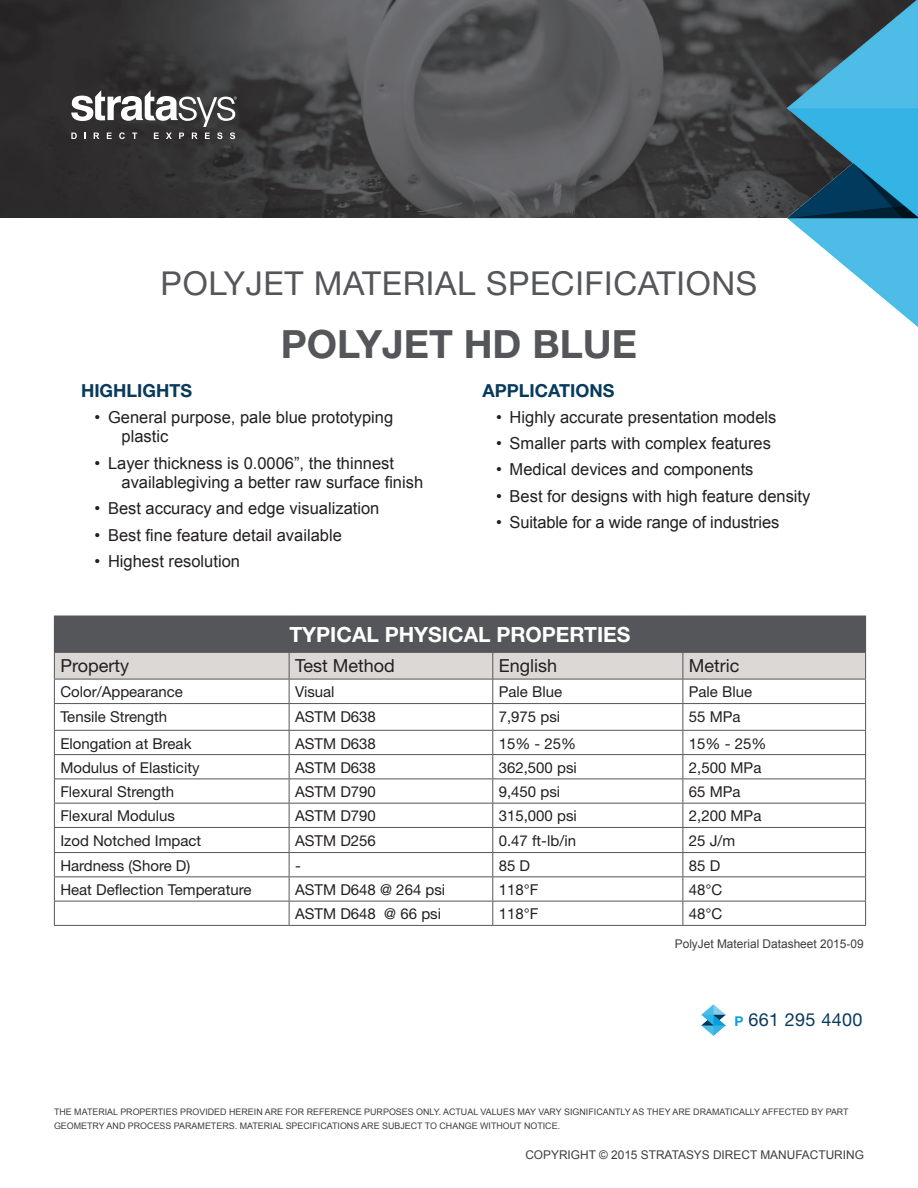
<style>
.page{position:relative;width:918px;height:1188px;background:#fff}
.page>*{position:absolute;margin:0;border:0;box-sizing:border-box;transform-origin:0 0}
.Helvetica_75_Bold{font:700 39px "Helvetica Neue LT Std";color:#555659}
.Helvetica_Roman_55{font:33px "Helvetica Neue LT Std";letter-spacing:.02em;color:#555659}
.Helvetica_75_Bold-2{font:700 21px "Helvetica Neue LT Std";color:#fff}
.Helvetica_Roman_55-2{font:18px "Helvetica Neue LT Std";color:#231f20}
.Helvetica_75_Bold-3{font:700 18px "Helvetica Neue LT Std";color:#083a5c}
.Helvetica_Roman_55-3{font:18px "Helvetica Neue LT Std";letter-spacing:.02em;color:#083a5c}
.t1{font:16.5px/19.5px "Arial";color:#231f20}
.Helvetica_Neue{font:15px "Helvetica Neue";color:#231f20}
.Arial{font:12px "Arial";color:#3e3e3f}
.Helvetica_Neue-2{font:12px "Arial";color:#3e3e3f}
.Arial-2{font:9px/13.5px "Arial";color:#3e3e3f}
.s1{font-weight:700;font-size:13.5px;color:#0ca0dc}
</style>
<div class="page">
<img style="left:0;top:0;width:787px;height:218px">
<div style="left:54px;top:616px;width:812px;height:36px;background:#555659"></div>
<svg style="left:54px;top:652px;width:812px;height:273px"></svg>
<hr style="left:54px;top:925px;width:235px;height:1px;background:#555659">
<hr style="left:289px;top:925px;width:204px;height:1px;background:#555659">
<hr style="left:493px;top:925px;width:190px;height:1px;background:#555659">
<hr style="left:683px;top:925px;width:183px;height:1px;background:#555659">
<svg style="left:71px;top:90px;width:166px;height:49px"></svg>
<img style="left:787px;top:0;width:131px;height:327px">
<img style="left:701px;top:1005px;width:25px;height:30px">
<p class="Helvetica_Roman_55" style="left:161px;top:264px;width:598px">POLYJET MATERIAL SPECIFICATIONS</p>
<p class="Helvetica_75_Bold" style="left:281px;top:320px;width:358px">POLYJET HD BLUE</p>
<p class="Helvetica_75_Bold-3" style="left:81px;top:379px;width:113px">HIGHLIGHTS</p>
<p class="t1" style="left:122px;top:407px;width:273px;text-indent:-27px">• General purpose, pale blue prototyping plastic</p>
<p class="t1" style="left:122px;top:453px;width:303px;text-indent:-27px">• Layer thickness is 0.0006”, the thinnest availablegiving a better raw surface finish</p>
<p class="t1" style="left:94px;top:499px;width:286px">• Best accuracy and edge visualization</p>
<p class="t1" style="left:94px;top:525px;width:249px">• Best fine feature detail available</p>
<p class="t1" style="left:94px;top:552px;width:147px">• Highest resolution</p>
<p class="Helvetica_75_Bold-3" style="left:483px;top:379px;width:133px">APPLICATIONS</p>
<p class="t1" style="left:496px;top:407px;width:282px">• Highly accurate presentation models</p>
<p class="t1" style="left:496px;top:434px;width:276px">• Smaller parts with complex features</p>
<p class="t1" style="left:496px;top:460px;width:259px">• Medical devices and components</p>
<p class="t1" style="left:496px;top:486px;width:316px">• Best for designs with high feature density</p>
<p class="t1" style="left:496px;top:512px;width:285px">• Suitable for a wide range of industries</p>
<p class="Helvetica_75_Bold-2" style="left:289px;top:621px;width:343px">TYPICAL PHYSICAL PROPERTIES</p>
<p class="Helvetica_Roman_55-2" style="left:60px;top:655px;width:70px">Property</p>
<p class="Helvetica_Roman_55-2" style="left:295px;top:655px;width:101px">Test Method</p>
<p class="Helvetica_Roman_55-2" style="left:499px;top:655px;width:60px">English</p>
<p class="Helvetica_Roman_55-2" style="left:689px;top:655px;width:52px">Metric</p>
<p class="Helvetica_Neue" style="left:60px;top:683px;width:124px">Color/Appearance</p>
<p class="Helvetica_Neue" style="left:295px;top:683px;width:41px">Visual</p>
<p class="Helvetica_Neue" style="left:499px;top:683px;width:65px">Pale Blue</p>
<p class="Helvetica_Neue" style="left:689px;top:683px;width:65px">Pale Blue</p>
<p class="Helvetica_Neue" style="left:60px;top:708px;width:108px">Tensile Strength</p>
<p class="Helvetica_Neue" style="left:295px;top:708px;width:82px">ASTM D638</p>
<p class="Helvetica_Neue" style="left:499px;top:708px;width:63px">7,975 psi</p>
<p class="Helvetica_Neue" style="left:689px;top:708px;width:53px">55 MPa</p>
<p class="Helvetica_Neue" style="left:60px;top:734px;width:133px">Elongation at Break</p>
<p class="Helvetica_Neue" style="left:295px;top:734px;width:82px">ASTM D638</p>
<p class="Helvetica_Neue" style="left:499px;top:734px;width:79px">15% - 25%</p>
<p class="Helvetica_Neue" style="left:689px;top:734px;width:79px">15% - 25%</p>
<p class="Helvetica_Neue" style="left:60px;top:759px;width:141px">Modulus of Elasticity</p>
<p class="Helvetica_Neue" style="left:295px;top:759px;width:82px">ASTM D638</p>
<p class="Helvetica_Neue" style="left:499px;top:759px;width:80px">362,500 psi</p>
<p class="Helvetica_Neue" style="left:689px;top:759px;width:74px">2,500 MPa</p>
<p class="Helvetica_Neue" style="left:60px;top:783px;width:115px">Flexural Strength</p>
<p class="Helvetica_Neue" style="left:295px;top:783px;width:82px">ASTM D790</p>
<p class="Helvetica_Neue" style="left:499px;top:783px;width:63px">9,450 psi</p>
<p class="Helvetica_Neue" style="left:689px;top:783px;width:53px">65 MPa</p>
<p class="Helvetica_Neue" style="left:60px;top:807px;width:116px">Flexural Modulus</p>
<p class="Helvetica_Neue" style="left:295px;top:807px;width:82px">ASTM D790</p>
<p class="Helvetica_Neue" style="left:499px;top:807px;width:80px">315,000 psi</p>
<p class="Helvetica_Neue" style="left:689px;top:807px;width:74px">2,200 MPa</p>
<p class="Helvetica_Neue" style="left:60px;top:831px;width:142px">Izod Notched Impact</p>
<p class="Helvetica_Neue" style="left:295px;top:831px;width:82px">ASTM D256</p>
<p class="Helvetica_Neue" style="left:499px;top:831px;width:79px">0.47 ft-lb/in</p>
<p class="Helvetica_Neue" style="left:689px;top:831px;width:48px">25 J/m</p>
<p class="Helvetica_Neue" style="left:60px;top:857px;width:132px">Hardness (Shore D)</p>
<p class="Helvetica_Neue" style="left:295px;top:857px;width:7px">-</p>
<p class="Helvetica_Neue" style="left:499px;top:857px;width:33px">85 D</p>
<p class="Helvetica_Neue" style="left:689px;top:857px;width:33px">85 D</p>
<p class="Helvetica_Neue" style="left:60px;top:881px;width:193px">Heat Deflection Temperature</p>
<p class="Helvetica_Neue" style="left:295px;top:881px;width:152px">ASTM D648 @ 264 psi</p>
<p class="Helvetica_Neue" style="left:499px;top:881px;width:41px">118°F</p>
<p class="Helvetica_Neue" style="left:689px;top:881px;width:35px">48°C</p>
<p class="Helvetica_Neue" style="left:295px;top:905px;width:147px">ASTM D648 @ 66 psi</p>
<p class="Helvetica_Neue" style="left:499px;top:905px;width:41px">118°F</p>
<p class="Helvetica_Neue" style="left:689px;top:905px;width:35px">48°C</p>
<p class="Helvetica_Neue-2" style="left:675px;top:936px;width:190px">PolyJet Material Datasheet 2015-09</p>
<p class="Helvetica_Roman_55-3" style="left:734px;top:1008px;width:130px"><span class="s1">P</span> 661 295 4400</p>
<p class="Arial-2" style="left:54px;top:1106px;width:796px">THE MATERIAL PROPERTIES PROVIDED HEREIN ARE FOR REFERENCE PURPOSES ONLY. ACTUAL VALUES MAY VARY SIGNIFICANTLY AS THEY ARE DRAMATICALLY AFFECTED BY PART<br>GEOMETRY AND PROCESS PARAMETERS. MATERIAL SPECIFICATIONS ARE SUBJECT TO CHANGE WITHOUT NOTICE.</p>
<p class="Arial" style="left:525px;top:1147px;width:340px">COPYRIGHT © 2015 STRATASYS DIRECT MANUFACTURING</p>
</div>
